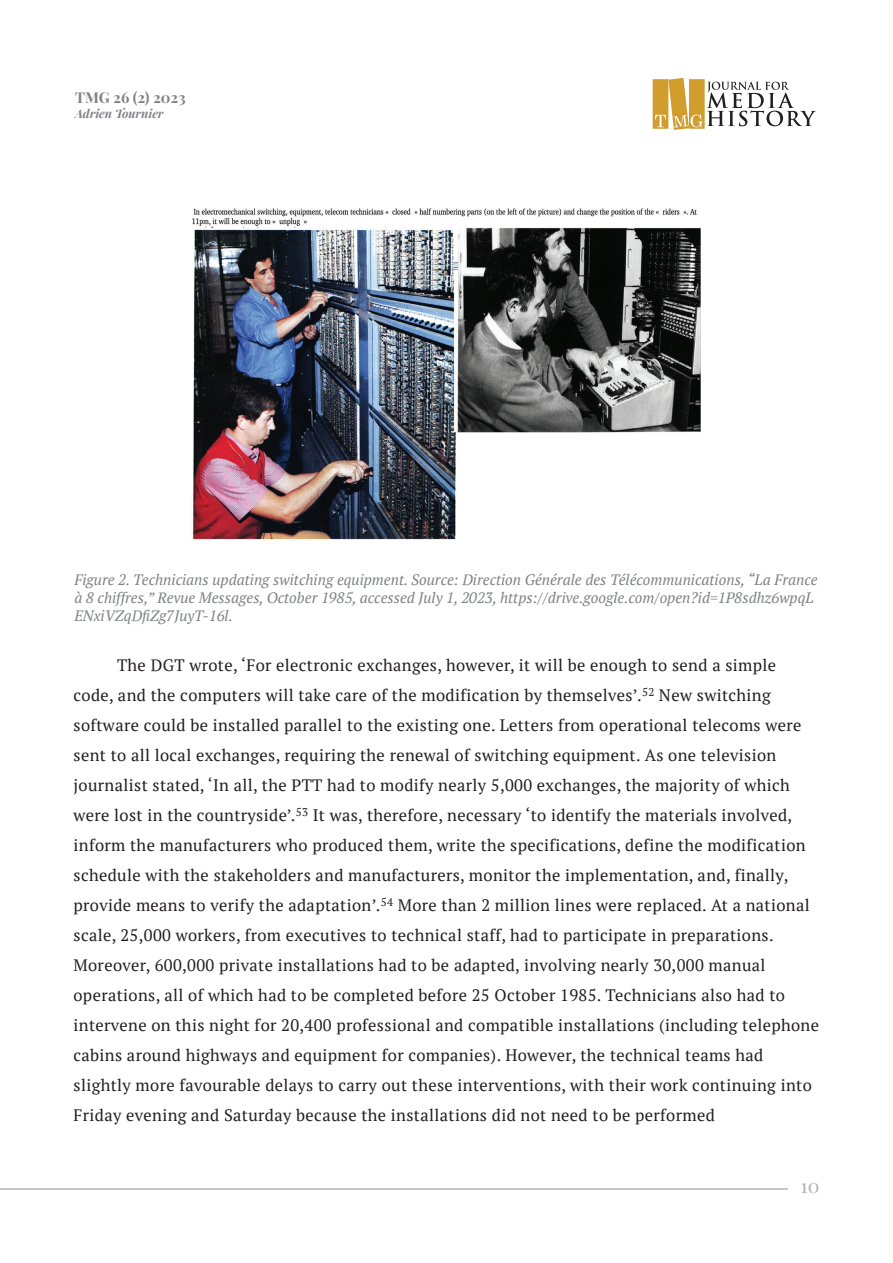
<style>
.page{position:relative;width:893px;height:1263px;background:#fff}
.page>*{position:absolute;margin:0;border:0;box-sizing:border-box;transform-origin:0 0}
.t1{font:19.5px "Playfair Display";color:#b2b3b7}
.Body_text_next{font:16.5px/30px "PT Serif";letter-spacing:.02em;color:#231f20}
.Figure_title{font:italic 15px/18px "PT Serif";color:#808285}
.t2{font:700 15px "Playfair Display";color:#808285}
.t3{font:italic 700 12px "Playfair Display";color:#808285}
</style>
<div class="page">
<svg style="left:653px;top:78px;width:163px;height:52px"></svg>
<hr style="left:0;top:1188px;width:788px;height:2px;background:#b2b3b7">
<img style="left:192px;top:209px;width:509px;height:330px">
<p class="t2" style="left:75px;top:86px;width:112px">TMG 26 (2) 2023</p>
<p class="t3" style="left:75px;top:104px;width:90px">Adrien Tournier</p>
<p class="Figure_title" style="left:74px;top:571px;width:745px">Figure 2. Technicians updating switching equipment. Source: Direction Générale des Télécommunications, “La France à 8 chiffres,” Revue Messages, October 1985, accessed July 1, 2023, https://drive.google.com/open?id=1P8sdhz6wpqL<br>ENxiVZqDfiZg7JuyT-16l.</p>
<p class="Body_text_next" style="left:74px;top:650px;width:747px;text-indent:44px">The DGT wrote, ‘For electronic exchanges, however, it will be enough to send a simple code, and the computers will take care of the modification by themselves’.<sup>52</sup> New switching software could be installed parallel to the existing one. Letters from operational telecoms were sent to all local exchanges, requiring the renewal of switching equipment. As one television journalist stated, ‘In all, the PTT had to modify nearly 5,000 exchanges, the majority of which were lost in the countryside’.<sup>53</sup> It was, therefore, necessary ‘to identify the materials involved, inform the manufacturers who produced them, write the specifications, define the modification schedule with the stakeholders and manufacturers, monitor the implementation, and, finally, provide means to verify the adaptation’.<sup>54</sup> More than 2 million lines were replaced. At a national scale, 25,000 workers, from executives to technical staff, had to participate in preparations.<br>Moreover, 600,000 private installations had to be adapted, involving nearly 30,000 manual operations, all of which had to be completed before 25 October 1985. Technicians also had to intervene on this night for 20,400 professional and compatible installations (including telephone cabins around highways and equipment for companies). However, the technical teams had slightly more favourable delays to carry out these interventions, with their work continuing into Friday evening and Saturday because the installations did not need to be performed</p>
<p class="t1" style="left:800px;top:1171px;width:20px">10</p>
</div>
